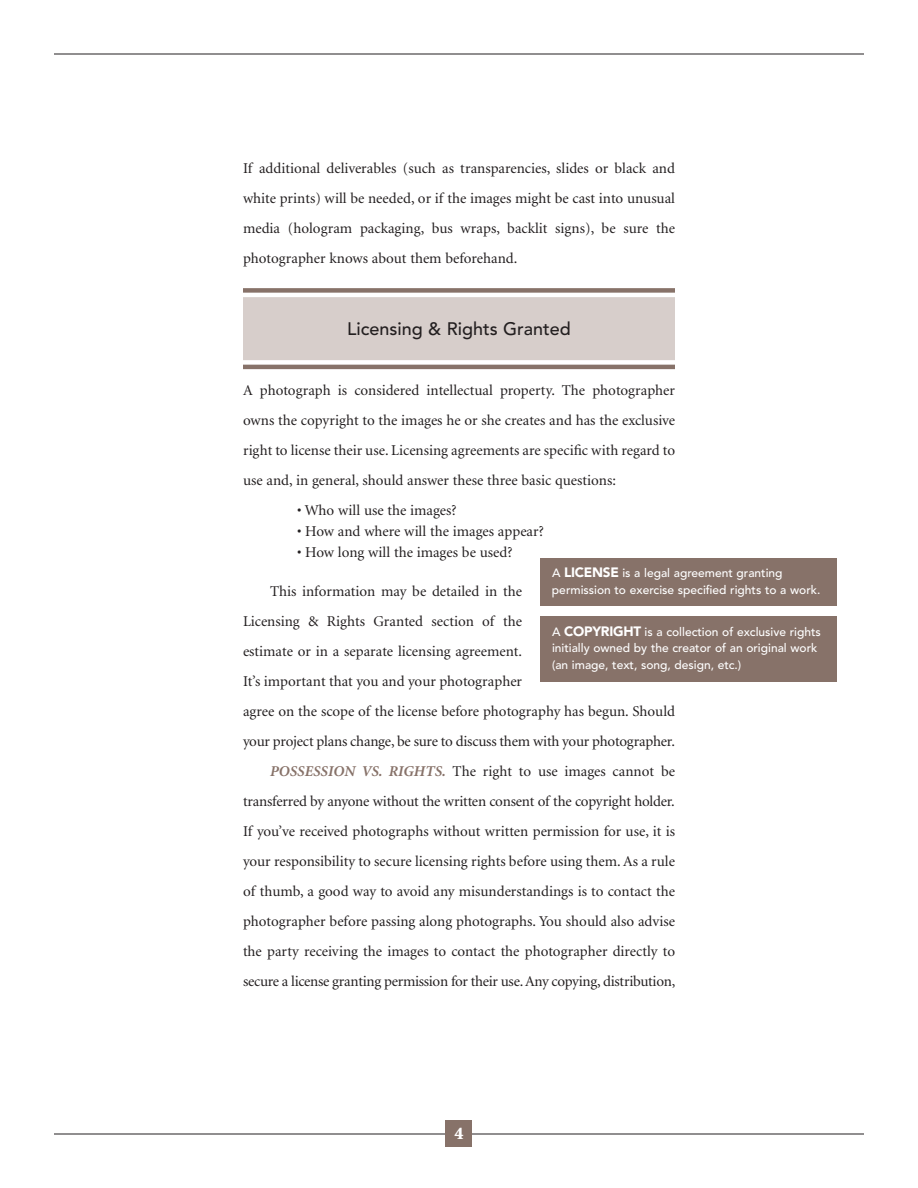
<style>
.page{position:relative;width:918px;height:1188px;background:#fff}
.page>*{position:absolute;margin:0;border:0;box-sizing:border-box;transform-origin:0 0}
.t1{font:500 18px "Avenir";color:#231f20}
.t2{font:900 18px "Minion";color:#fff}
.t3{font:15px/30px "Minion";color:#231f20;text-align:justify}
.t4{font:15px "Minion";letter-spacing:-.02em;color:#231f20}
.t5{font:500 12px/16.5px "Avenir";color:#fff}
.s1{font-weight:700;font-style:italic;color:#877269}
.s2{font-weight:900;font-size:13.5px}
</style>
<div class="page">
<hr style="left:54px;top:1134px;width:810px;height:1px;background:#231f20">
<hr style="left:54px;top:54px;width:810px;height:1px;background:#231f20">
<div style="left:446px;top:1120px;width:26px;height:28px;background:#877269"></div>
<div style="left:243px;top:288px;width:432px;height:5px;background:#877269"></div>
<div style="left:243px;top:297px;width:432px;height:63px;background:#d7cecb"></div>
<hr style="left:243px;top:365px;width:432px;height:4px;background:#877269">
<div style="left:540px;top:558px;width:297px;height:47px;background:#877269"></div>
<div style="left:540px;top:616px;width:297px;height:66px;background:#877269"></div>
<p class="t3" style="left:243px;top:154px;width:434px">If additional deliverables (such as transparencies, slides or black and white prints) will be needed, or if the images might be cast into unusual media (hologram packaging, bus wraps, backlit signs), be sure the photographer knows about them beforehand.</p>
<p class="t1" style="left:347px;top:321px;width:225px">Licensing &amp; Rights Granted</p>
<p class="t3" style="left:243px;top:376px;width:434px">A photograph is considered intellectual property. The photographer owns the copyright to the images he or she creates and has the exclusive right to license their use. Licensing agreements are specific with regard to use and, in general, should answer these three basic questions:</p>
<p class="t3" style="left:297px;top:496px;width:161px">• Who will use the images?</p>
<p class="t3" style="left:297px;top:517px;width:248px">• How and where will the images appear?</p>
<p class="t3" style="left:297px;top:538px;width:217px">• How long will the images be used?</p>
<p class="t3" style="left:270px;top:577px;width:254px">This information may be detailed in the</p>
<p class="t3" style="left:243px;top:607px;width:281px">Licensing &amp; Rights Granted section of the</p>
<p class="t3" style="left:243px;top:637px;width:281px">estimate or in a separate licensing agreement.</p>
<p class="t3" style="left:243px;top:667px;width:281px">It’s important that you and your photographer</p>
<p class="t3" style="left:243px;top:697px;width:434px">agree on the scope of the license before photography has begun. Should</p>
<p class="t3" style="left:243px;top:727px;width:434px">your project plans change, be sure to discuss them with your photographer.</p>
<p class="t3" style="left:270px;top:757px;width:407px"><span class="s1">POSSESSION VS. RIGHTS.</span> The right to use images cannot be</p>
<p class="t3" style="left:243px;top:787px;width:433px">transferred by anyone without the written consent of the copyright holder.</p>
<p class="t3" style="left:243px;top:817px;width:434px">If you’ve received photographs without written permission for use, it is</p>
<p class="t3" style="left:243px;top:847px;width:434px">your responsibility to secure licensing rights before using them. As a rule</p>
<p class="t3" style="left:243px;top:877px;width:434px">of thumb, a good way to avoid any misunderstandings is to contact the</p>
<p class="t3" style="left:243px;top:907px;width:434px">photographer before passing along photographs. You should also advise</p>
<p class="t3" style="left:243px;top:937px;width:434px">the party receiving the images to contact the photographer directly to</p>
<p class="t4" style="left:243px;top:975px;width:434px">secure a license granting permission for their use. Any copying, distribution,</p>
<p class="t5" style="left:552px;top:566px;width:270px">A <span class="s2">LICENSE</span> is a legal agreement granting permission to exercise specified rights to a work.</p>
<p class="t5" style="left:552px;top:624px;width:270px">A <span class="s2">COPYRIGHT</span> is a collection of exclusive rights initially owned by the creator of an original work (an image, text, song, design, etc.)</p>
<p class="t2" style="left:454px;top:1127px;width:10px">4</p>
</div>
